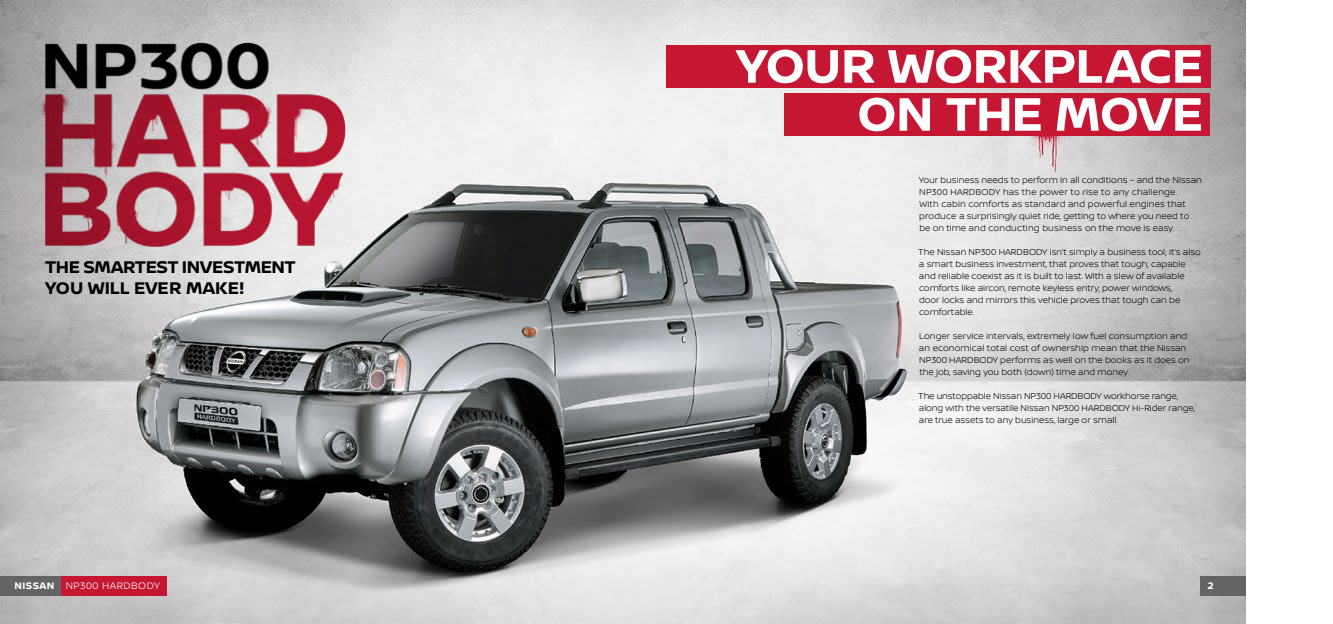
<style>
.page{position:relative;width:1333px;height:624px;background:#fff}
.page>*{position:absolute;margin:0;border:0;box-sizing:border-box;transform-origin:0 0}
.t1{font:700 50px/48px "Nissan Brand";letter-spacing:-.01em;color:#fff;text-align:right}
.t2{font:700 18px/21.6px "Nissan Brand";letter-spacing:-.025em;color:#000}
.t3{font:300 10px "Nissan Brand";letter-spacing:.05em;color:#fff}
.t4{font:700 10px "Nissan Brand";color:#fff}
.t5{font:300 9px/12px "Nissan Brand";color:#000}
.s1{font-weight:700}
</style>
<div class="page">
<img style="left:0;top:0;width:1246px;height:624px">
<div style="left:665px;top:45px;width:545px;height:43px;background:#c51733"></div>
<div style="left:784px;top:94px;width:426px;height:42px;background:#c51733"></div>
<div style="left:1200px;top:576px;width:47px;height:19px;background:#636466"></div>
<div style="left:60px;top:576px;width:106px;height:19px;background:#c51733"></div>
<div style="left:0;top:576px;width:60px;height:19px;background:#636466"></div>
<div style="left:1246px;top:0;width:86px;height:624px;background:#fff"></div>
<img style="left:28px;top:31px;width:333px;height:246px">
<h2 class="t2" style="left:45px;top:255px;width:252px">THE SMARTEST INVESTMENT<br>YOU WILL EVER MAKE!</h2>
<h1 class="t1" style="left:736px;top:40px;width:468px">YOUR WORKPLACE<br>ON THE MOVE</h1>
<p class="t5" style="left:918px;top:173px;width:284px">Your business needs to perform in all conditions – and the Nissan NP300 HARDBODY has the power to rise to any challenge.<br>With cabin comforts as standard and powerful engines that produce a surprisingly quiet ride, getting to where you need to be on time and conducting business on the move is easy.</p>
<p class="t5" style="left:918px;top:245px;width:284px">The Nissan NP300 HARDBODY isn’t simply a business tool; it’s also a smart business investment, that proves that tough, capable and reliable coexist as it is built to last. With a slew of available comforts like aircon, remote keyless entry, power windows,<br>door locks and mirrors this vehicle proves that tough can be comfortable.</p>
<p class="t5" style="left:918px;top:329px;width:272px">Longer service intervals, extremely low fuel consumption and an economical total cost of ownership mean that the Nissan NP300 HARDBODY performs as well on the books as it does on the job, saving you both (down) time and money.</p>
<p class="t5" style="left:918px;top:389px;width:278px">The unstoppable Nissan NP300 HARDBODY workhorse range, along with the versatile Nissan NP300 HARDBODY Hi-Rider range, are true assets to any business, large or small.</p>
<p class="t3" style="left:14px;top:578px;width:147px"><span class="s1">NISSAN</span> NP300 HARDBODY</p>
<p class="t4" style="left:1207px;top:579px;width:8px">2</p>
</div>
